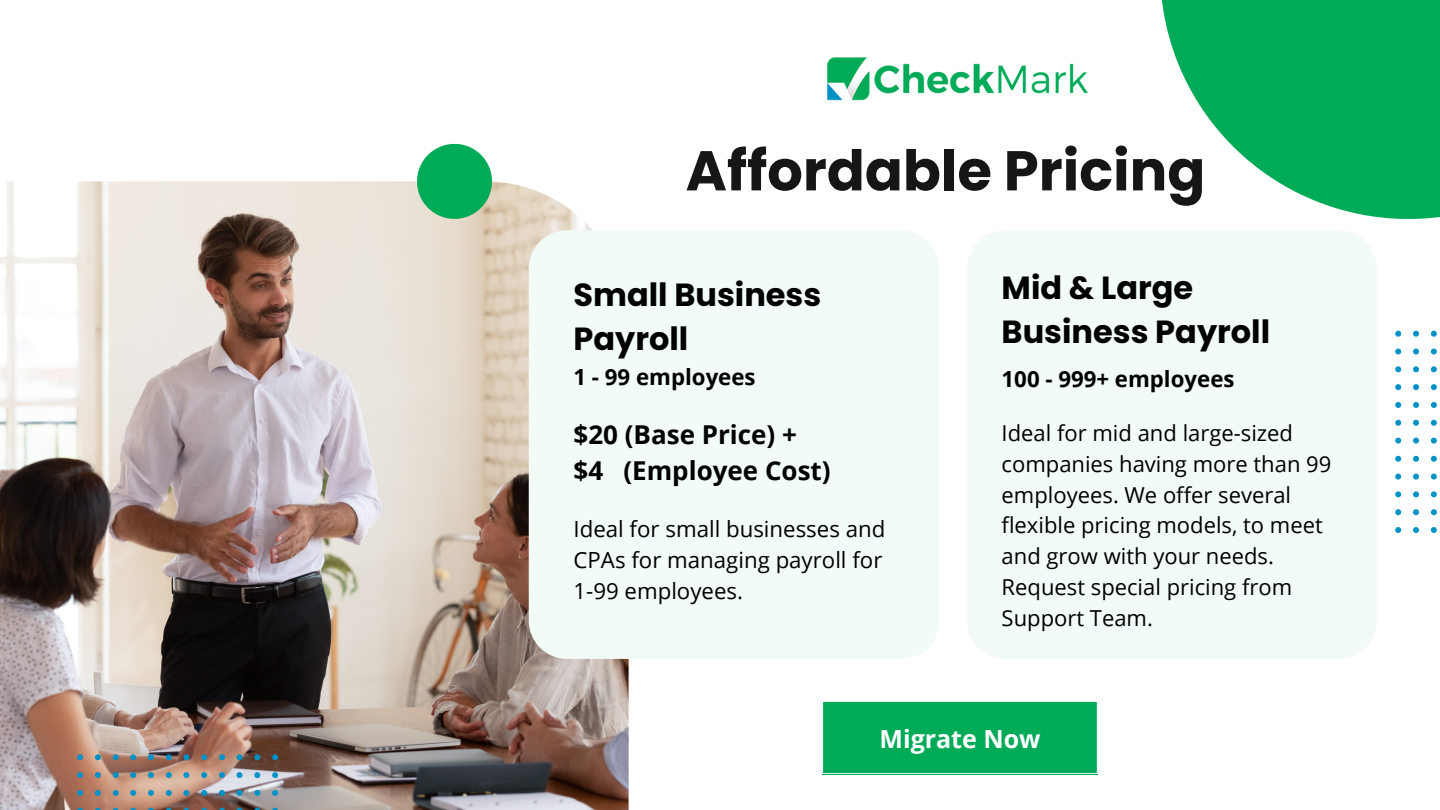
<style>
.page{position:relative;width:1440px;height:810px;background:#fff}
.page>*{position:absolute;margin:0;border:0;box-sizing:border-box;transform-origin:0 0}
.t1{font:700 56px "Poppins";color:#171616}
.t2{font:700 32px/44.2px "Poppins";color:#000}
.t3{font:700 26px "Open Sans";color:#000}
.t4{font:700 25px "Open Sans";color:#fff}
.t5{font:22.2px/30.7px "Open Sans";color:#000}
.t6{font:700 22.2px "Open Sans";color:#000}
.t7{font:22px/30.8px "Open Sans";color:#000}
</style>
<div class="page">
<img style="left:0;top:181px;width:629px;height:629px">
<svg style="left:417px;top:144px;width:75px;height:75px;background:#33b875"></svg>
<svg style="left:1161px;top:0;width:279px;height:219px;fill:#00ab58"></svg>
<div style="left:529px;top:230px;width:410px;height:429px;background:#f2fbf6"></div>
<div style="left:967px;top:230px;width:410px;height:429px;background:#f2fbf6"></div>
<svg style="left:1395px;top:331px;width:42px;height:202px"></svg>
<img style="left:77px;top:754px;width:201px;height:56px">
<div style="left:823px;top:701px;width:274px;height:73px;background:#00ab58"></div>
<img style="left:827px;top:57px;width:261px;height:44px">
<p class="t1" style="left:686px;top:132px;width:521px">Affordable Pricing</p>
<p class="t2" style="left:574px;top:273px;width:249px">Small Business<br>Payroll</p>
<p class="t2" style="left:1002px;top:265px;width:193px">Mid &amp; Large</p>
<p class="t2" style="left:1002px;top:310px;width:270px">Business Payroll</p>
<p class="t6" style="left:574px;top:361px;width:184px">1 - 99 employees</p>
<p class="t6" style="left:1002px;top:363px;width:234px">100 - 999+ employees</p>
<p class="t3" style="left:574px;top:417px;width:225px">$20 (Base Price) +</p>
<p class="t3" style="left:574px;top:453px;width:259px">$4 (Employee Cost)</p>
<p class="t5" style="left:574px;top:513px;width:313px">Ideal for small businesses and<br>CPAs for managing payroll for<br>1-99 employees.</p>
<p class="t7" style="left:1002px;top:417px;width:331px">Ideal for mid and large-sized companies having more than 99 employees. We offer several flexible pricing models, to meet and grow with your needs.<br>Request special pricing from<br>Support Team.</p>
<p class="t4" style="left:880px;top:721px;width:163px">Migrate Now</p>
</div>
